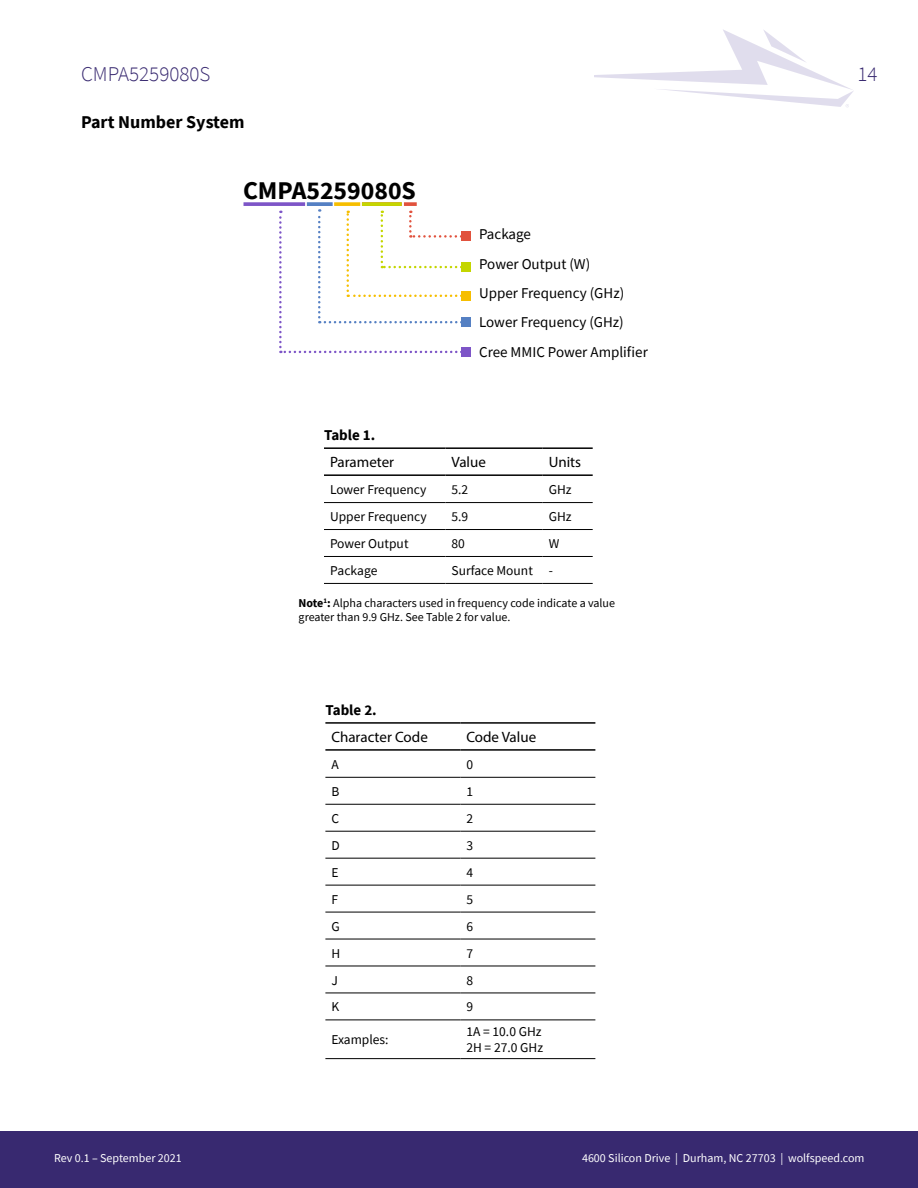
<style>
.page{position:relative;width:918px;height:1188px;background:#fff}
.page>*{position:absolute;margin:0;border:0;box-sizing:border-box;transform-origin:0 0}
.t1{font:700 25.5px "Source Sans Pro";color:#000}
.t2{font:300 21px "Source Sans Pro";color:#382970}
.Section{font:700 18px "Source Sans Pro";color:#000}
.t3{font:15px "Source Sans Pro";color:#000}
.t4{font:15px "Myriad Pro";color:#000}
.Section-2{font:700 15px "Source Sans Pro";color:#000}
.t5{font:13.5px "Source Sans Pro";color:#000}
.t6{font:12px/14.4px "Source Sans Pro";color:#000}
.t7{font:12px "Source Sans Pro";color:#fff}
.s1{font-weight:700}
</style>
<div class="page">
<svg style="left:594px;top:29px;width:259px;height:78px"></svg>
<div style="left:0;top:1131px;width:918px;height:57px;background:#382970"></div>
<hr style="left:324px;top:502px;width:122px;height:1px;background:#000">
<hr style="left:446px;top:502px;width:97px;height:1px;background:#000">
<hr style="left:543px;top:502px;width:50px;height:1px;background:#000">
<hr style="left:324px;top:529px;width:122px;height:1px;background:#000">
<hr style="left:446px;top:529px;width:97px;height:1px;background:#000">
<hr style="left:543px;top:529px;width:50px;height:1px;background:#000">
<hr style="left:324px;top:556px;width:122px;height:1px;background:#000">
<hr style="left:446px;top:556px;width:97px;height:1px;background:#000">
<hr style="left:543px;top:556px;width:50px;height:1px;background:#000">
<hr style="left:324px;top:583px;width:122px;height:1px;background:#000">
<hr style="left:446px;top:583px;width:97px;height:1px;background:#000">
<hr style="left:543px;top:583px;width:50px;height:1px;background:#000">
<hr style="left:324px;top:447px;width:122px;height:2px;background:#000">
<hr style="left:446px;top:447px;width:97px;height:2px;background:#000">
<hr style="left:543px;top:447px;width:50px;height:2px;background:#000">
<hr style="left:324px;top:474px;width:122px;height:2px;background:#000">
<hr style="left:446px;top:474px;width:97px;height:2px;background:#000">
<hr style="left:543px;top:474px;width:50px;height:2px;background:#000">
<hr style="left:325px;top:777px;width:135px;height:1px;background:#000">
<hr style="left:460px;top:777px;width:135px;height:1px;background:#000">
<hr style="left:325px;top:804px;width:135px;height:1px;background:#000">
<hr style="left:460px;top:804px;width:135px;height:1px;background:#000">
<hr style="left:325px;top:831px;width:135px;height:1px;background:#000">
<hr style="left:460px;top:831px;width:135px;height:1px;background:#000">
<hr style="left:325px;top:858px;width:135px;height:1px;background:#000">
<hr style="left:460px;top:858px;width:135px;height:1px;background:#000">
<hr style="left:325px;top:885px;width:135px;height:1px;background:#000">
<hr style="left:460px;top:885px;width:135px;height:1px;background:#000">
<hr style="left:325px;top:912px;width:135px;height:1px;background:#000">
<hr style="left:460px;top:912px;width:135px;height:1px;background:#000">
<hr style="left:325px;top:939px;width:135px;height:1px;background:#000">
<hr style="left:460px;top:939px;width:135px;height:1px;background:#000">
<hr style="left:325px;top:966px;width:135px;height:1px;background:#000">
<hr style="left:460px;top:966px;width:135px;height:1px;background:#000">
<hr style="left:325px;top:993px;width:135px;height:1px;background:#000">
<hr style="left:460px;top:993px;width:135px;height:1px;background:#000">
<hr style="left:325px;top:1020px;width:135px;height:1px;background:#000">
<hr style="left:460px;top:1020px;width:135px;height:1px;background:#000">
<hr style="left:325px;top:1058px;width:135px;height:1px;background:#000">
<hr style="left:460px;top:1058px;width:135px;height:1px;background:#000">
<hr style="left:325px;top:722px;width:135px;height:2px;background:#000">
<hr style="left:460px;top:722px;width:135px;height:2px;background:#000">
<hr style="left:325px;top:749px;width:135px;height:2px;background:#000">
<hr style="left:460px;top:749px;width:135px;height:2px;background:#000">
<div style="left:461px;top:347px;width:10px;height:10px;background:#7d55c7"></div>
<div style="left:461px;top:291px;width:10px;height:10px;background:#f6be00"></div>
<div style="left:461px;top:262px;width:10px;height:10px;background:#c4d600"></div>
<div style="left:461px;top:231px;width:10px;height:10px;background:#e1523d"></div>
<svg style="left:244px;top:202px;width:61px;height:4px"></svg>
<svg style="left:307px;top:202px;width:26px;height:4px"></svg>
<svg style="left:334px;top:202px;width:26px;height:4px"></svg>
<svg style="left:362px;top:202px;width:40px;height:4px"></svg>
<svg style="left:404px;top:202px;width:13px;height:4px"></svg>
<svg style="left:279px;top:209px;width:182px;height:144px"></svg>
<div style="left:461px;top:317px;width:10px;height:10px;background:#5580c3"></div>
<h2 class="t2" style="left:81px;top:61px;width:131px">CMPA5259080S</h2>
<h2 class="t2" style="left:857px;top:61px;width:22px">14</h2>
<p class="Section" style="left:81px;top:110px;width:165px">Part Number System</p>
<p class="t1" style="left:243px;top:173px;width:174px">CMPA5259080S</p>
<p class="Section-2" style="left:324px;top:425px;width:53px">Table 1.</p>
<p class="t3" style="left:479px;top:225px;width:53px">Package</p>
<p class="t3" style="left:479px;top:254px;width:113px">Power Output (W)</p>
<p class="t3" style="left:479px;top:284px;width:147px">Upper Frequency (GHz)</p>
<p class="t3" style="left:479px;top:313px;width:146px">Lower Frequency (GHz)</p>
<p class="t3" style="left:479px;top:342px;width:170px">Cree MMIC Power Amplifier</p>
<p class="t4" style="left:330px;top:453px;width:66px">Parameter</p>
<p class="t4" style="left:452px;top:453px;width:36px">Value</p>
<p class="t4" style="left:549px;top:453px;width:34px">Units</p>
<p class="t5" style="left:330px;top:481px;width:98px">Lower Frequency</p>
<p class="t5" style="left:452px;top:481px;width:18px">5.2</p>
<p class="t5" style="left:549px;top:481px;width:24px">GHz</p>
<p class="t5" style="left:330px;top:508px;width:98px">Upper Frequency</p>
<p class="t5" style="left:452px;top:508px;width:18px">5.9</p>
<p class="t5" style="left:549px;top:508px;width:24px">GHz</p>
<p class="t5" style="left:330px;top:535px;width:80px">Power Output</p>
<p class="t5" style="left:452px;top:535px;width:15px">80</p>
<p class="t5" style="left:549px;top:535px;width:12px">W</p>
<p class="t5" style="left:330px;top:562px;width:49px">Package</p>
<p class="t5" style="left:452px;top:562px;width:83px">Surface Mount</p>
<p class="t5" style="left:549px;top:562px;width:6px">-</p>
<p class="t6" style="left:299px;top:596px;width:318px"><span class="s1">Note</span><sup>1</sup><span class="s1">:</span> Alpha characters used in frequency code indicate a value greater than 9.9 GHz. See Table 2 for value.</p>
<p class="Section-2" style="left:325px;top:700px;width:53px">Table 2.</p>
<p class="t4" style="left:331px;top:728px;width:98px">Character Code</p>
<p class="t4" style="left:466px;top:728px;width:71px">Code Value</p>
<p class="t5" style="left:331px;top:756px;width:9px">A</p>
<p class="t5" style="left:466px;top:756px;width:8px">0</p>
<p class="t5" style="left:331px;top:783px;width:9px">B</p>
<p class="t5" style="left:466px;top:783px;width:8px">1</p>
<p class="t5" style="left:331px;top:810px;width:9px">C</p>
<p class="t5" style="left:466px;top:810px;width:8px">2</p>
<p class="t5" style="left:331px;top:837px;width:10px">D</p>
<p class="t5" style="left:466px;top:837px;width:8px">3</p>
<p class="t5" style="left:331px;top:864px;width:9px">E</p>
<p class="t5" style="left:466px;top:864px;width:8px">4</p>
<p class="t5" style="left:331px;top:891px;width:8px">F</p>
<p class="t5" style="left:466px;top:891px;width:8px">5</p>
<p class="t5" style="left:331px;top:918px;width:10px">G</p>
<p class="t5" style="left:466px;top:918px;width:8px">6</p>
<p class="t5" style="left:331px;top:945px;width:10px">H</p>
<p class="t5" style="left:466px;top:945px;width:8px">7</p>
<p class="t5" style="left:331px;top:971px;width:8px">J</p>
<p class="t5" style="left:466px;top:971px;width:8px">8</p>
<p class="t5" style="left:331px;top:998px;width:9px">K</p>
<p class="t5" style="left:466px;top:998px;width:8px">9</p>
<p class="t5" style="left:331px;top:1031px;width:59px">Examples:</p>
<p class="t5" style="left:466px;top:1023px;width:77px">1A = 10.0 GHz</p>
<p class="t5" style="left:466px;top:1039px;width:78px">2H = 27.0 GHz</p>
<p class="t7" style="left:54px;top:1150px;width:129px">Rev 0.1 – September 2021</p>
<p class="t7" style="left:582px;top:1150px;width:284px">4600 Silicon Drive | Durham, NC 27703 | wolfspeed.com</p>
</div>
